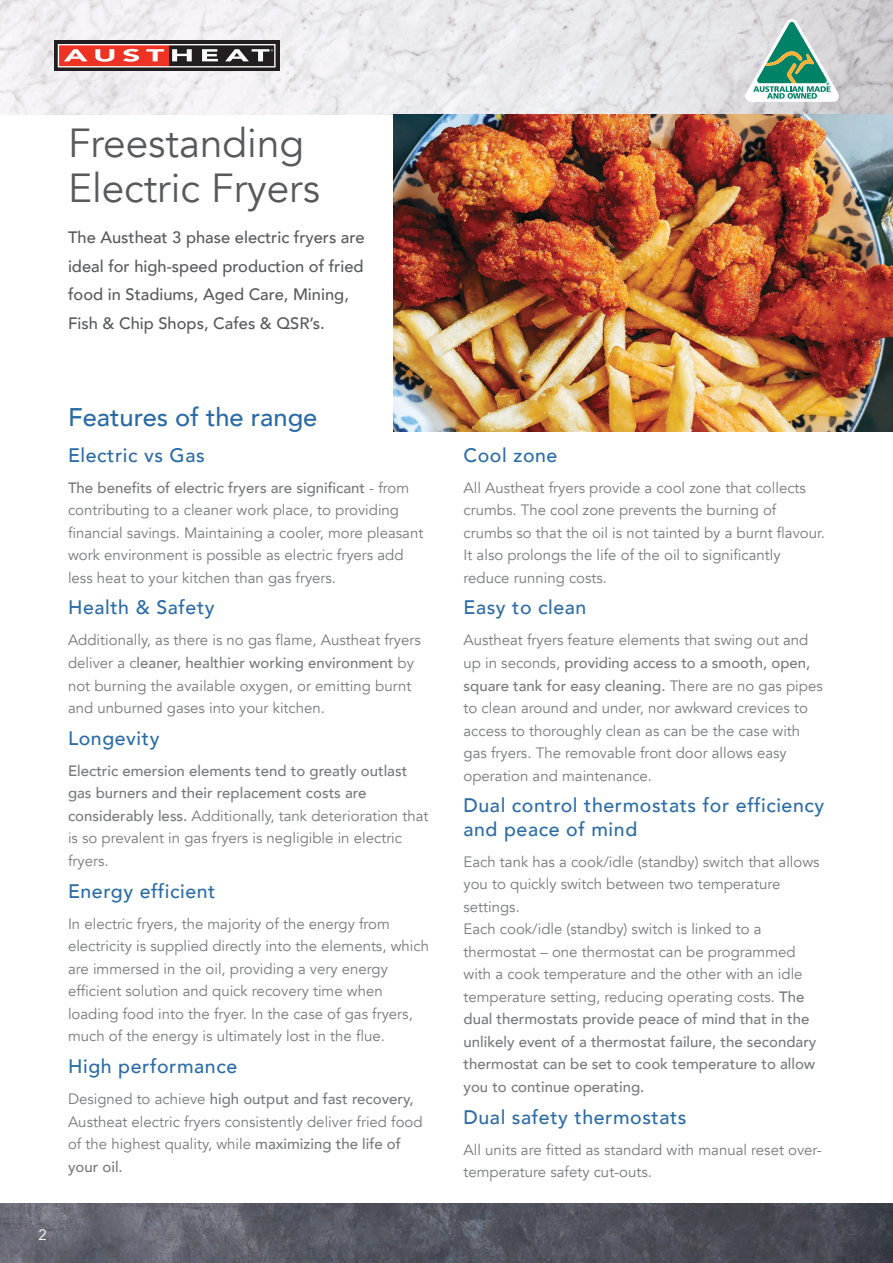
<style>
.page{position:relative;width:893px;height:1263px;background:#fff}
.page>*{position:absolute;margin:0;border:0;box-sizing:border-box;transform-origin:0 0}
.Heading_copy{font:40.5px/45px "Avenir";color:#58595b}
.RNAGE_HEADING{font:500 25.5px "Avenir";color:#2a6ba6}
.FEATURES___SPECS{font:500 19.5px/23.4px "Avenir";letter-spacing:.03em;color:#2a6ba6}
.t1{font:500 16.5px/28.5px "Avenir";color:#58595b}
.RNAGE_HEADING-2{font:15px/22.5px "Avenir";color:#77797b}
.t2{font:500 15px/22.5px "Avenir";color:#77797b}
.t3{font:15px "Avenir";color:#fff}
.s1{font-weight:500}
.s2{font-weight:400}
</style>
<div class="page">
<img style="left:0;top:0;width:893px;height:115px">
<img style="left:0;top:1203px;width:893px;height:60px">
<svg style="left:745px;top:19px;width:94px;height:83px"></svg>
<div style="left:54px;top:40px;width:225px;height:31px;background:#231f20"></div>
<div style="left:59px;top:45px;width:109px;height:21px;background:#ee3224"></div>
<div style="left:58px;top:44px;width:218px;height:23px;border:1px solid #fff"></div>
<svg style="left:64px;top:49px;width:23px;height:12px"></svg>
<svg style="left:95px;top:49px;width:19px;height:13px"></svg>
<svg style="left:123px;top:49px;width:16px;height:13px"></svg>
<svg style="left:146px;top:49px;width:18px;height:12px"></svg>
<svg style="left:172px;top:49px;width:20px;height:12px"></svg>
<svg style="left:202px;top:49px;width:16px;height:12px"></svg>
<svg style="left:225px;top:49px;width:48px;height:12px"></svg>
<img style="left:393px;top:115px;width:500px;height:316px">
<p class="Heading_copy" style="left:68px;top:121px;width:253px">Freestanding<br>Electric Fryers</p>
<p class="t1" style="left:68px;top:222px;width:298px">The Austheat 3 phase electric fryers are ideal for high-speed production of fried food in Stadiums, Aged Care, Mining, Fish &amp; Chip Shops, Cafes &amp; QSR’s.</p>
<p class="t3" style="left:38px;top:1225px;width:10px">2</p>
<p class="RNAGE_HEADING" style="left:68px;top:395px;width:251px">Features of the range</p>
<p class="FEATURES___SPECS" style="left:68px;top:442px;width:138px">Electric vs Gas</p>
<p class="RNAGE_HEADING-2" style="left:68px;top:476px;width:357px"><span class="s1">The benefits of electric fryers are significant</span> - from contributing to a cleaner work place, to providing financial savings. Maintaining a cooler, more pleasant work environment is possible as electric fryers add less heat to your kitchen than gas fryers.</p>
<p class="FEATURES___SPECS" style="left:68px;top:595px;width:148px">Health &amp; Safety</p>
<p class="RNAGE_HEADING-2" style="left:68px;top:629px;width:354px">Additionally, as there is no gas flame, Austheat fryers deliver a c<span class="s1">leaner, healthier working environment</span> by not burning the available oxygen, or emitting burnt and unburned gases into your kitchen.</p>
<p class="FEATURES___SPECS" style="left:68px;top:725px;width:93px">Longevity</p>
<p class="t2" style="left:68px;top:759px;width:362px">Electric emersion elements tend to greatly outlast gas burners and their replacement costs are considerably less. <span class="s2">Additionally, tank deterioration that is so prevalent in gas fryers is negligible in electric fryers.</span></p>
<p class="FEATURES___SPECS" style="left:68px;top:878px;width:149px">Energy efficient</p>
<p class="RNAGE_HEADING-2" style="left:68px;top:913px;width:363px">In electric fryers, the majority of the energy from electricity is supplied directly into the elements, which are immersed in the oil, providing a very energy efficient solution and quick recovery time when loading food into the fryer. In the case of gas fryers, much of the energy is ultimately lost in the flue.</p>
<p class="FEATURES___SPECS" style="left:68px;top:1054px;width:171px">High performance</p>
<p class="RNAGE_HEADING-2" style="left:68px;top:1088px;width:356px">Designed to achieve <span class="s1">high output and fast recovery, </span>Austheat electric fryers consistently deliver fried food of the highest quality, while <span class="s1">maximizing the life of your oil.</span></p>
<p class="FEATURES___SPECS" style="left:463px;top:442px;width:95px">Cool zone</p>
<p class="RNAGE_HEADING-2" style="left:463px;top:476px;width:363px">All Austheat fryers provide a cool zone that collects crumbs. The cool zone prevents the burning of crumbs so that the oil is not tainted by a burnt flavour.<br>It also prolongs the life of the oil to significantly reduce running costs.</p>
<p class="FEATURES___SPECS" style="left:463px;top:595px;width:124px">Easy to clean</p>
<p class="RNAGE_HEADING-2" style="left:463px;top:629px;width:361px">Austheat fryers feature elements that swing out and up in seconds, <span class="s1">providing access to a smooth, open, square tank for easy cleaning.</span> There are no gas pipes to clean around and under, nor awkward crevices to access to thoroughly clean as can be the case with gas fryers. The removable front door allows easy operation and maintenance.</p>
<p class="FEATURES___SPECS" style="left:463px;top:793px;width:362px">Dual control thermostats for efficiency and peace of mind</p>
<p class="RNAGE_HEADING-2" style="left:463px;top:851px;width:358px">Each tank has a cook/idle (standby) switch that allows you to quickly switch between two temperature settings.<br>Each cook/idle (standby) switch is linked to a thermostat – one thermostat can be programmed with a cook temperature and the other with an idle temperature setting, reducing operating costs. <span class="s1">The dual thermostats provide peace of mind that in the unlikely event of a thermostat failure, the secondary thermostat can be set to cook temperature to allow you to continue operating.</span></p>
<p class="FEATURES___SPECS" style="left:463px;top:1104px;width:225px">Dual safety thermostats</p>
<p class="RNAGE_HEADING-2" style="left:463px;top:1138px;width:360px">All units are fitted as standard with manual reset over&shy;temperature safety cut-outs.</p>
</div>
